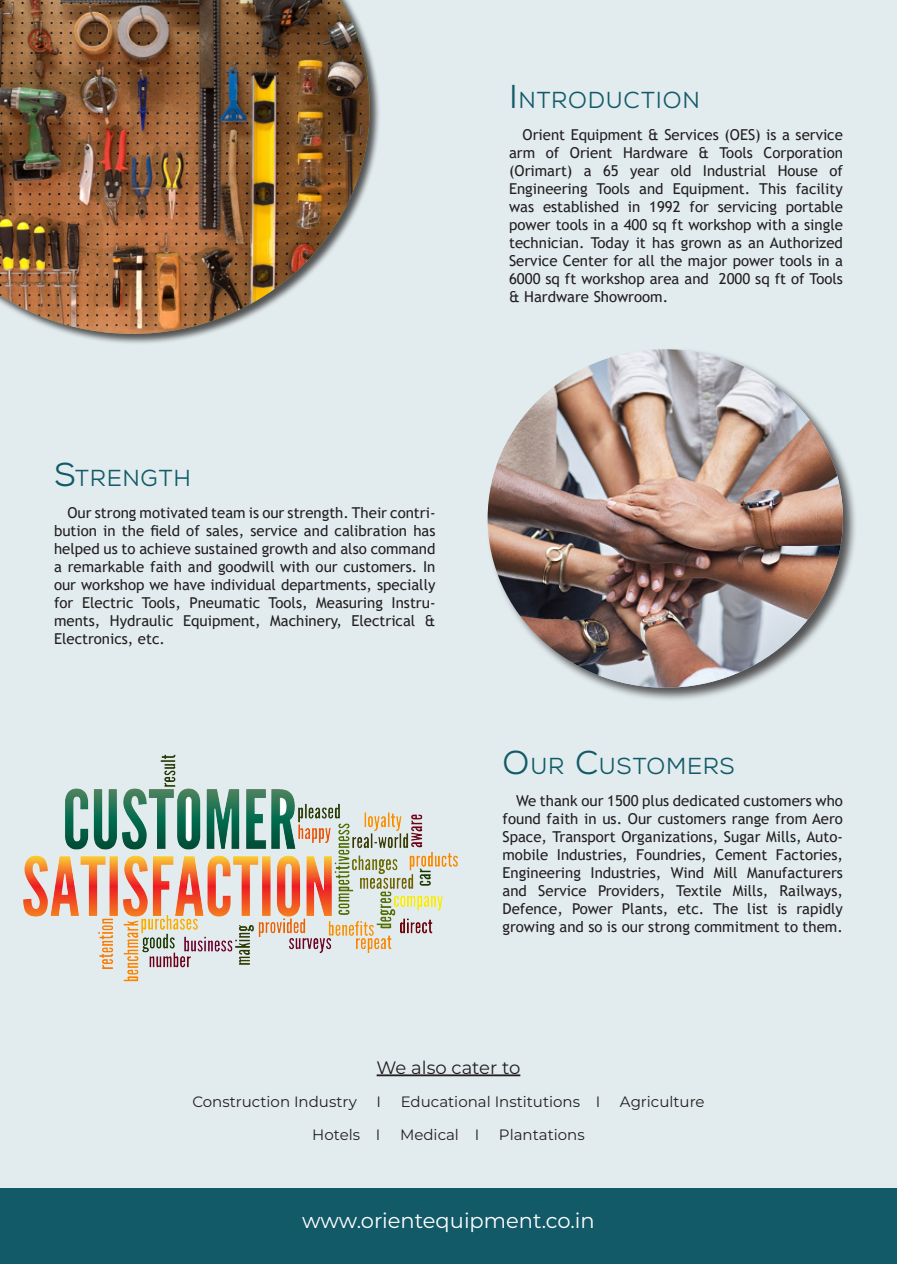
<style>
.page{position:relative;width:897px;height:1264px;background:#fff}
.page>*{position:absolute;margin:0;border:0;box-sizing:border-box;transform-origin:0 0}
.Page_title{font:23.1px "Nexa";letter-spacing:.035em;color:#125a68}
.t1{font:100 21px "Montserrat";color:#fff}
.t2{font:100 18px "Montserrat";color:#231f20}
.Text{font:15px/18px "Trebuchet MS";color:#231f20;text-align:justify}
.t3{font:100 15px "Montserrat";color:#231f20}
.s1{font-size:33px}
</style>
<div class="page">
<div style="left:0;top:0;width:896px;height:1264px;background:#e2ecee"></div>
<div style="left:0;top:1188px;width:896px;height:76px;background:#125a68"></div>
<div style="left:485px;top:347px;width:372px;height:355px;background:#231f20;opacity:.75"></div>
<img style="left:487px;top:349px;width:355px;height:338px">
<img style="left:23px;top:754px;width:435px;height:228px">
<div style="left:0;top:0;width:380px;height:345px;background:#231f20;opacity:.75"></div>
<img style="left:0;top:0;width:369px;height:334px">
<hr style="left:376px;top:1074px;width:144px;height:2px;background:#231f20">
<p class="Page_title" style="left:54px;top:463px;width:138px"><span class="s1">S</span>TRENGTH</p>
<p class="Text" style="left:54px;top:503px;width:383px;text-indent:14px">Our strong motivated team is our strength. Their contri&shy;bution in the field of sales, service and calibration has helped us to achieve sustained growth and also command a remarkable faith and goodwill with our customers. In our workshop we have individual departments, specially for Electric Tools, Pneumatic Tools, Measuring Instru&shy;ments, Hydraulic Equipment, Machinery, Electrical &amp; Electronics, etc.</p>
<p class="Page_title" style="left:509px;top:85px;width:192px"><span class="s1">I</span>NTRODUCTION</p>
<p class="Text" style="left:509px;top:125px;width:335px;text-indent:14px">Orient Equipment &amp; Services (OES) is a service arm of Orient Hardware &amp; Tools Corporation (Orimart) a 65 year old Industrial House of Engineering Tools and Equipment. This facility was established in 1992 for servicing portable power tools in a 400 sq ft workshop with a single technician. Today it has grown as an Authorized Service Center for all the major power tools in a 6000 sq ft workshop area and 2000 sq ft of Tools &amp; Hardware Showroom.</p>
<p class="Page_title" style="left:502px;top:751px;width:232px"><span class="s1">O</span> UR <span class="s1">C</span>USTOMERS</p>
<p class="Text" style="left:502px;top:791px;width:342px;text-indent:14px">We thank our 1500 plus dedicated customers who found faith in us. Our customers range from Aero Space, Transport Organizations, Sugar Mills, Auto&shy;mobile Industries, Foundries, Cement Factories, Engineering Industries, Wind Mill Manufacturers and Service Providers, Textile Mills, Railways, Defence, Power Plants, etc. The list is rapidly growing and so is our strong commitment to them.</p>
<p class="t2" style="left:376px;top:1055px;width:145px">We also cater to</p>
<p class="t3" style="left:192px;top:1091px;width:166px">Construction Industry</p>
<p class="t3" style="left:376px;top:1091px;width:6px">I</p>
<p class="t3" style="left:400px;top:1091px;width:201px">Educational Institutions I</p>
<p class="t3" style="left:620px;top:1091px;width:86px">Agriculture</p>
<p class="t3" style="left:312px;top:1124px;width:70px">Hotels I</p>
<p class="t3" style="left:400px;top:1124px;width:81px">Medical I</p>
<p class="t3" style="left:499px;top:1124px;width:87px">Plantations</p>
<p class="t1" style="left:302px;top:1206px;width:294px">www.orientequipment.co.in</p>
</div>
